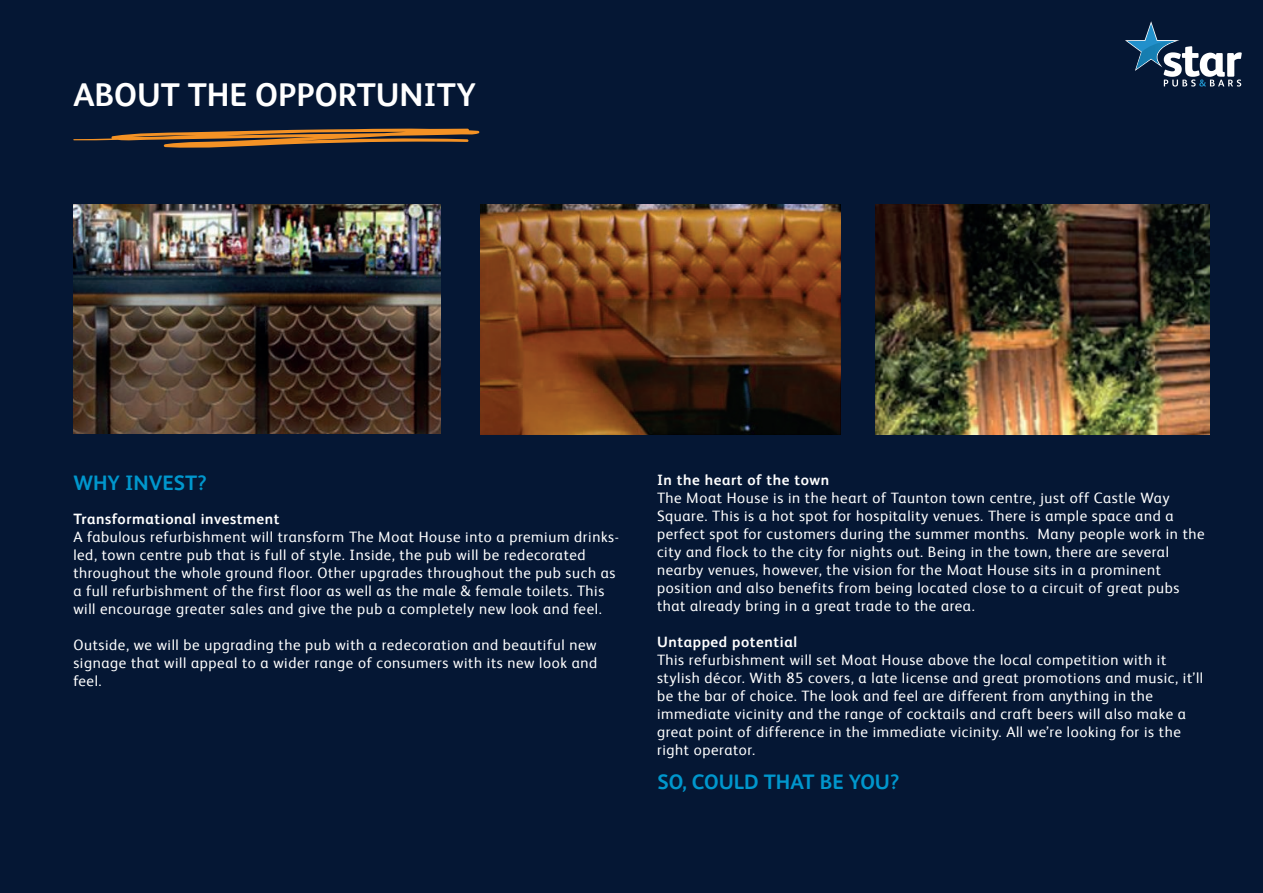
<style>
.page{position:relative;width:1263px;height:893px;background:#051734}
.page>*{position:absolute;margin:0;border:0;box-sizing:border-box;transform-origin:0 0}
.t1{font:700 33px "HEINEKEN Core";color:#fff}
.t2{font:700 21px "HEINEKEN Core";color:#0097cd}
.t3{font:15px/18px "HEINEKEN Core";letter-spacing:.04em;color:#fff}
.t4{font:700 15px "HEINEKEN Core";letter-spacing:.04em;color:#fff}
</style>
<div class="page">
<svg style="left:73px;top:128px;width:407px;height:20px"></svg>
<img style="left:73px;top:205px;width:367px;height:229px">
<img style="left:480px;top:204px;width:360px;height:230px">
<img style="left:875px;top:205px;width:334px;height:229px">
<svg style="left:1125px;top:21px;width:117px;height:66px"></svg>
<h1 class="t1" style="left:73px;top:72px;width:404px">ABOUT THE OPPORTUNITY</h1>
<h2 class="t2" style="left:73px;top:468px;width:135px">WHY INVEST?</h2>
<p class="t4" style="left:73px;top:508px;width:208px">Transformational investment</p>
<p class="t3" style="left:73px;top:527px;width:547px">A fabulous refurbishment will transform The Moat House into a premium drinks&shy;led, town centre pub that is full of style. Inside, the pub will be redecorated throughout the whole ground floor. Other upgrades throughout the pub such as a full refurbishment of the first floor as well as the male &amp; female toilets. This will encourage greater sales and give the pub a completely new look and feel.</p>
<p class="t3" style="left:73px;top:635px;width:525px;text-align:justify">Outside, we will be upgrading the pub with a redecoration and beautiful new signage that will appeal to a wider range of consumers with its new look and feel.</p>
<p class="t4" style="left:657px;top:469px;width:174px">In the heart of the town</p>
<p class="t3" style="left:657px;top:487px;width:549px">The Moat House is in the heart of Taunton town centre, just off Castle Way Square. This is a hot spot for hospitality venues. There is ample space and a perfect spot for customers during the summer months. Many people work in the city and flock to the city for nights out. Being in the town, there are several nearby venues, however, the vision for the Moat House sits in a prominent position and also benefits from being located close to a circuit of great pubs that already bring in a great trade to the area.</p>
<p class="t4" style="left:657px;top:631px;width:142px">Untapped potential</p>
<p class="t3" style="left:657px;top:649px;width:548px">This refurbishment will set Moat House above the local competition with it stylish décor. With 85 covers, a late license and great promotions and music, it’ll be the bar of choice. The look and feel are different from anything in the immediate vicinity and the range of cocktails and craft beers will also make a great point of difference in the immediate vicinity. All we’re looking for is the right operator.</p>
<h2 class="t2" style="left:657px;top:767px;width:243px">SO, COULD THAT BE YOU?</h2>
</div>
